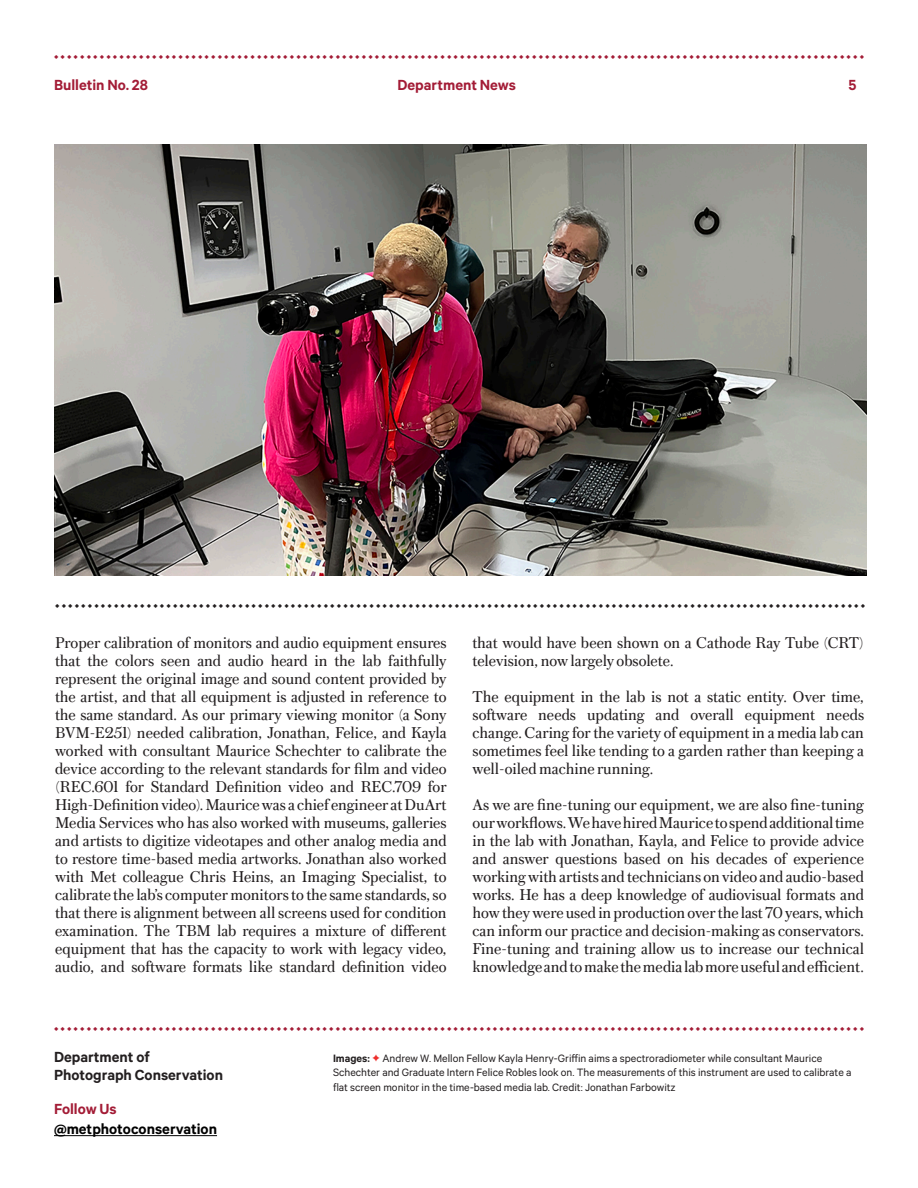
<style>
.page{position:relative;width:918px;height:1188px;background:#fff}
.page>*{position:absolute;margin:0;border:0;box-sizing:border-box;transform-origin:0 0}
.Body__Serif_Justify{font:16.5px/18px "The Met Serif Office";color:#231f20;text-align:justify}
.Header__Sans_Bold_11{font:700 16.5px "The Met Sans Office";color:#a31c36}
.t1{font:700 16.5px/18px "The Met Sans Office";color:#231f20}
.t2{font:700 16.5px "The Met Sans Office";color:#000}
.Caption__Sans_Regula{font:12px/14.4px "The Met Sans Office";color:#231f20}
.t3{font:700 6px "GT Alpina Betav 6";color:#a31c36}
.Ornaments{font:700 6px "GT Alpina Betav 6";color:#231f20}
.s1{font-weight:700}
.s2{font-family:"GT Alpina Betav 6";font-weight:700;font-size:9px;color:#ee2f2c}
</style>
<div class="page">
<hr style="left:54px;top:1135px;width:163px;height:1px;background:#000">
<img style="left:54px;top:144px;width:812px;height:432px">
<p class="t3" style="left:54px;top:53px;width:812px">⬥ ⬥ ⬥ ⬥ ⬥ ⬥ ⬥ ⬥ ⬥ ⬥ ⬥ ⬥ ⬥ ⬥ ⬥ ⬥ ⬥ ⬥ ⬥ ⬥ ⬥ ⬥ ⬥ ⬥ ⬥ ⬥ ⬥ ⬥ ⬥ ⬥ ⬥ ⬥ ⬥ ⬥ ⬥ ⬥ ⬥ ⬥ ⬥ ⬥ ⬥ ⬥ ⬥ ⬥ ⬥ ⬥ ⬥ ⬥ ⬥ ⬥ ⬥ ⬥ ⬥ ⬥ ⬥ ⬥ ⬥ ⬥ ⬥ ⬥ ⬥ ⬥ ⬥ ⬥ ⬥ ⬥ ⬥ ⬥ ⬥ ⬥ ⬥ ⬥ ⬥ ⬥ ⬥ ⬥ ⬥ ⬥ ⬥ ⬥ ⬥ ⬥ ⬥ ⬥ ⬥ ⬥ ⬥ ⬥ ⬥ ⬥ ⬥ ⬥ ⬥ ⬥ ⬥ ⬥ ⬥ ⬥ ⬥ ⬥ ⬥ ⬥ ⬥ ⬥ ⬥ ⬥ ⬥ ⬥ ⬥ ⬥ ⬥ ⬥ ⬥ ⬥ ⬥ ⬥ ⬥ ⬥ ⬥ ⬥ ⬥ ⬥ ⬥ ⬥</p>
<p class="Header__Sans_Bold_11" style="left:54px;top:75px;width:96px">Bulletin No. 28</p>
<p class="Header__Sans_Bold_11" style="left:848px;top:75px;width:10px">5</p>
<p class="Header__Sans_Bold_11" style="left:397px;top:75px;width:120px">Department News</p>
<p class="Ornaments" style="left:55px;top:602px;width:812px">⬥ ⬥ ⬥ ⬥ ⬥ ⬥ ⬥ ⬥ ⬥ ⬥ ⬥ ⬥ ⬥ ⬥ ⬥ ⬥ ⬥ ⬥ ⬥ ⬥ ⬥ ⬥ ⬥ ⬥ ⬥ ⬥ ⬥ ⬥ ⬥ ⬥ ⬥ ⬥ ⬥ ⬥ ⬥ ⬥ ⬥ ⬥ ⬥ ⬥ ⬥ ⬥ ⬥ ⬥ ⬥ ⬥ ⬥ ⬥ ⬥ ⬥ ⬥ ⬥ ⬥ ⬥ ⬥ ⬥ ⬥ ⬥ ⬥ ⬥ ⬥ ⬥ ⬥ ⬥ ⬥ ⬥ ⬥ ⬥ ⬥ ⬥ ⬥ ⬥ ⬥ ⬥ ⬥ ⬥ ⬥ ⬥ ⬥ ⬥ ⬥ ⬥ ⬥ ⬥ ⬥ ⬥ ⬥ ⬥ ⬥ ⬥ ⬥ ⬥ ⬥ ⬥ ⬥ ⬥ ⬥ ⬥ ⬥ ⬥ ⬥ ⬥ ⬥ ⬥ ⬥ ⬥ ⬥ ⬥ ⬥ ⬥ ⬥ ⬥ ⬥ ⬥ ⬥ ⬥ ⬥ ⬥ ⬥ ⬥ ⬥ ⬥ ⬥ ⬥</p>
<p class="Body__Serif_Justify" style="left:55px;top:633px;width:393px">Proper calibration of monitors and audio equipment ensures that the colors seen and audio heard in the lab faithfully represent the original image and sound content provided by the artist, and that all equipment is adjusted in reference to the same standard. As our primary viewing monitor (a Sony BVM-E251) needed calibration, Jonathan, Felice, and Kayla worked with consultant Maurice Schechter to calibrate the device according to the relevant standards for film and video (REC.601 for Standard Definition video and REC.709 for High-Definition video). Maurice was a chief engineer at DuArt Media Services who has also worked with museums, galleries and artists to digitize videotapes and other analog media and to restore time-based media artworks. Jonathan also worked with Met colleague Chris Heins, an Imaging Specialist, to calibrate the lab’s computer monitors to the same standards, so that there is alignment between all screens used for condition examination. The TBM lab requires a mixture of different equipment that has the capacity to work with legacy video, audio, and software formats like standard definition video</p>
<p class="Body__Serif_Justify" style="left:472px;top:633px;width:393px">that would have been shown on a Cathode Ray Tube (CRT) television, now largely obsolete.</p>
<p class="Body__Serif_Justify" style="left:472px;top:687px;width:393px">The equipment in the lab is not a static entity. Over time, software needs updating and overall equipment needs change. Caring for the variety of equipment in a media lab can sometimes feel like tending to a garden rather than keeping a well-oiled machine running.</p>
<p class="Body__Serif_Justify" style="left:472px;top:795px;width:393px">As we are fine-tuning our equipment, we are also fine-tuning our workflows. We have hired Maurice to spend additional time in the lab with Jonathan, Kayla, and Felice to provide advice and answer questions based on his decades of experience working with artists and technicians on video and audio-based works. He has a deep knowledge of audiovisual formats and how they were used in production over the last 70 years, which can inform our practice and decision-making as conservators.<br>Fine-tuning and training allow us to increase our technical knowledge and to make the media lab more useful and efficient.</p>
<p class="t3" style="left:54px;top:1025px;width:812px">⬥ ⬥ ⬥ ⬥ ⬥ ⬥ ⬥ ⬥ ⬥ ⬥ ⬥ ⬥ ⬥ ⬥ ⬥ ⬥ ⬥ ⬥ ⬥ ⬥ ⬥ ⬥ ⬥ ⬥ ⬥ ⬥ ⬥ ⬥ ⬥ ⬥ ⬥ ⬥ ⬥ ⬥ ⬥ ⬥ ⬥ ⬥ ⬥ ⬥ ⬥ ⬥ ⬥ ⬥ ⬥ ⬥ ⬥ ⬥ ⬥ ⬥ ⬥ ⬥ ⬥ ⬥ ⬥ ⬥ ⬥ ⬥ ⬥ ⬥ ⬥ ⬥ ⬥ ⬥ ⬥ ⬥ ⬥ ⬥ ⬥ ⬥ ⬥ ⬥ ⬥ ⬥ ⬥ ⬥ ⬥ ⬥ ⬥ ⬥ ⬥ ⬥ ⬥ ⬥ ⬥ ⬥ ⬥ ⬥ ⬥ ⬥ ⬥ ⬥ ⬥ ⬥ ⬥ ⬥ ⬥ ⬥ ⬥ ⬥ ⬥ ⬥ ⬥ ⬥ ⬥ ⬥ ⬥ ⬥ ⬥ ⬥ ⬥ ⬥ ⬥ ⬥ ⬥ ⬥ ⬥ ⬥ ⬥ ⬥ ⬥ ⬥ ⬥ ⬥</p>
<p class="t1" style="left:54px;top:1047px;width:171px">Department of<br>Photograph Conservation</p>
<p class="Header__Sans_Bold_11" style="left:54px;top:1099px;width:64px">Follow Us</p>
<p class="t2" style="left:54px;top:1119px;width:165px">@metphotoconservation</p>
<p class="Caption__Sans_Regula" style="left:333px;top:1051px;width:520px"><span class="s1">Images:</span> <span class="s2">✦</span> Andrew W. Mellon Fellow Kayla Henry-Griffin aims a spectroradiometer while consultant Maurice<br>Schechter and Graduate Intern Felice Robles look on. The measurements of this instrument are used to calibrate a flat screen monitor in the time-based media lab. Credit: Jonathan Farbowitz</p>
</div>
